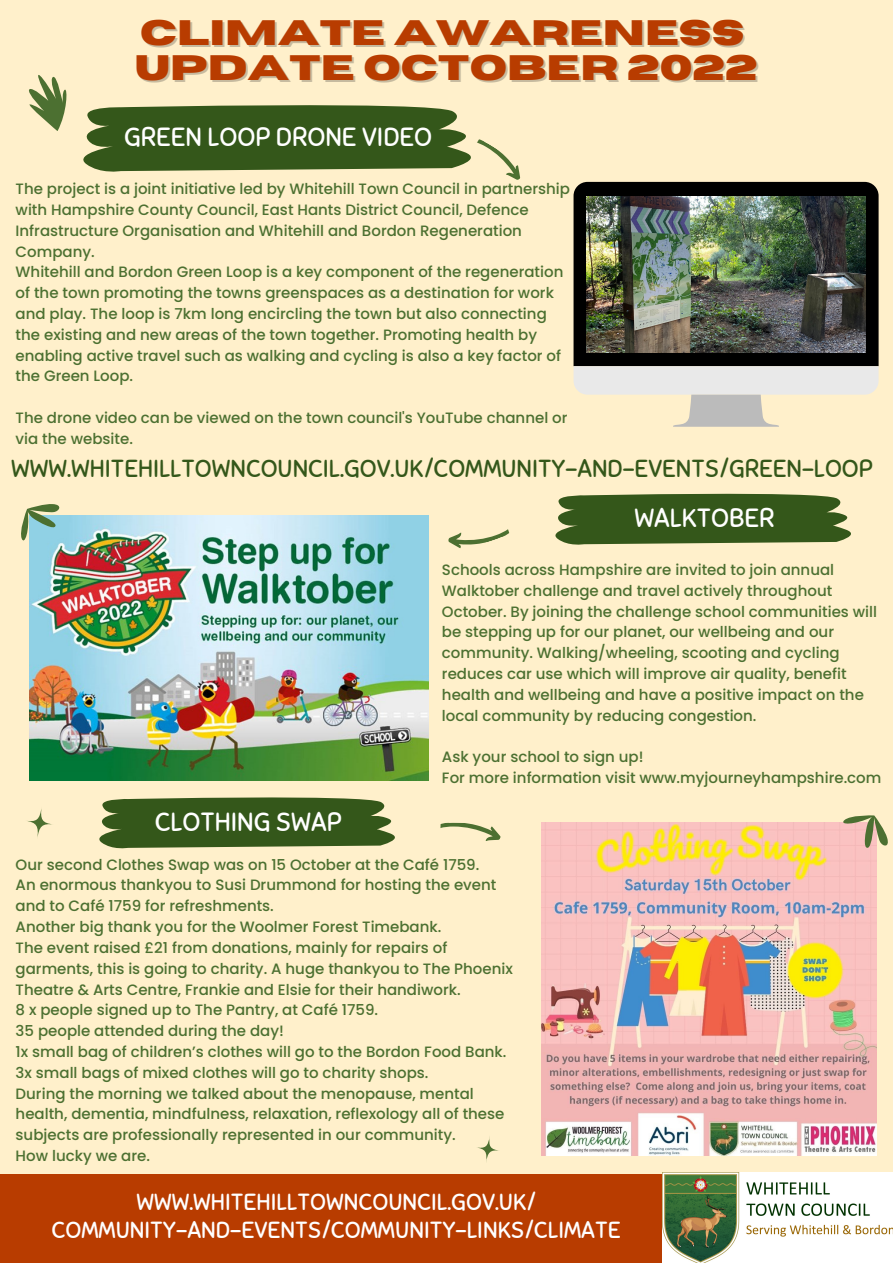
<style>
.page{position:relative;width:893px;height:1263px;background:#fff0cb}
.page>*{position:absolute;margin:0;border:0;box-sizing:border-box;transform-origin:0 0}
.t1{font:700 35.25px/35.2px "Horizon";color:#b83c00}
.t2{font:26.25px "Sniglet";color:#fff}
.t3{font:24.6px "Sniglet";color:#34571a}
.t4{font:23.25px/27.6px "Sniglet";color:#fff;text-align:center}
.t5{font:500 15px/20.9px "Poppins";color:#4c7031}
</style>
<div class="page">
<svg style="left:448px;top:529px;width:62px;height:20px"></svg>
<svg style="left:27px;top:809px;width:25px;height:28px"></svg>
<svg style="left:477px;top:1137px;width:22px;height:25px"></svg>
<div style="left:0;top:1174px;width:893px;height:89px;background:#b83c00"></div>
<img style="left:29px;top:515px;width:399px;height:266px">
<svg style="left:21px;top:504px;width:47px;height:43px"></svg>
<div style="left:573px;top:182px;width:305px;height:184px;background:#000"></div>
<svg style="left:573px;top:366px;width:305px;height:61px"></svg>
<img style="left:586px;top:196px;width:279px;height:157px">
<svg style="left:29px;top:75px;width:492px;height:105px"></svg>
<svg style="left:555px;top:493px;width:296px;height:52px;background:#4c692e"></svg>
<img style="left:662px;top:1172px;width:231px;height:91px">
<img style="left:541px;top:823px;width:335px;height:332px">
<svg style="left:99px;top:797px;width:296px;height:52px;background:#4c692e"></svg>
<svg style="left:440px;top:822px;width:61px;height:19px"></svg>
<svg style="left:836px;top:815px;width:52px;height:49px"></svg>
<h1 class="t1" style="left:135px;top:16px;width:624px">CLIMATE AWARENESS<br>Update OCTOBER 2022</h1>
<h2 class="t2" style="left:124px;top:121px;width:309px">GREEN LOOP DRONE VIDEO</h2>
<p class="t5" style="left:16px;top:178px;width:556px">The project is a joint initiative led by Whitehill Town Council in partnership with Hampshire County Council, East Hants District Council, Defence Infrastructure Organisation and Whitehill and Bordon Regeneration Company.<br>Whitehill and Bordon Green Loop is a key component of the regeneration of the town promoting the towns greenspaces as a destination for work and play. The loop is 7km long encircling the town but also connecting the existing and new areas of the town together. Promoting health by enabling active travel such as walking and cycling is also a key factor of the Green Loop.</p>
<p class="t5" style="left:16px;top:407px;width:553px">The drone video can be viewed on the town council's YouTube channel or via the website.</p>
<h3 class="t3" style="left:11px;top:453px;width:863px">WWW.WHITEHILLTOWNCOUNCIL.GOV.UK/COMMUNITY-AND-EVENTS/GREEN-LOOP</h3>
<h2 class="t2" style="left:155px;top:805px;width:188px">CLOTHING SWAP</h2>
<h2 class="t2" style="left:634px;top:502px;width:141px">WALKTOBER</h2>
<p class="t5" style="left:442px;top:559px;width:436px">Schools across Hampshire are invited to join annual Walktober challenge and travel actively throughout October. By joining the challenge school communities will be stepping up for our planet, our wellbeing and our community. Walking/wheeling, scooting and cycling reduces car use which will improve air quality, benefit health and wellbeing and have a positive impact on the local community by reducing congestion.</p>
<p class="t5" style="left:442px;top:747px;width:441px">Ask your school to sign up!<br>For more information visit www.myjourneyhampshire.com</p>
<p class="t5" style="left:16px;top:854px;width:499px">Our second Clothes Swap was on 15 October at the Café 1759.<br>An enormous thankyou to Susi Drummond for hosting the event and to Café 1759 for refreshments.<br>Another big thank you for the Woolmer Forest Timebank.<br>The event raised £21 from donations, mainly for repairs of garments, this is going to charity. A huge thankyou to The Phoenix Theatre &amp; Arts Centre, Frankie and Elsie for their handiwork.<br>8 x people signed up to The Pantry, at Café 1759.<br>35 people attended during the day!<br>1x small bag of children’s clothes will go to the Bordon Food Bank.<br>3x small bags of mixed clothes will go to charity shops.<br>During the morning we talked about the menopause, mental health, dementia, mindfulness, relaxation, reflexology all of these subjects are professionally represented in our community.<br>How lucky we are.</p>
<h3 class="t4" style="left:51px;top:1188px;width:571px">WWW.WHITEHILLTOWNCOUNCIL.GOV.UK/<br>COMMUNITY-AND-EVENTS/COMMUNITY-LINKS/CLIMATE</h3>
</div>
